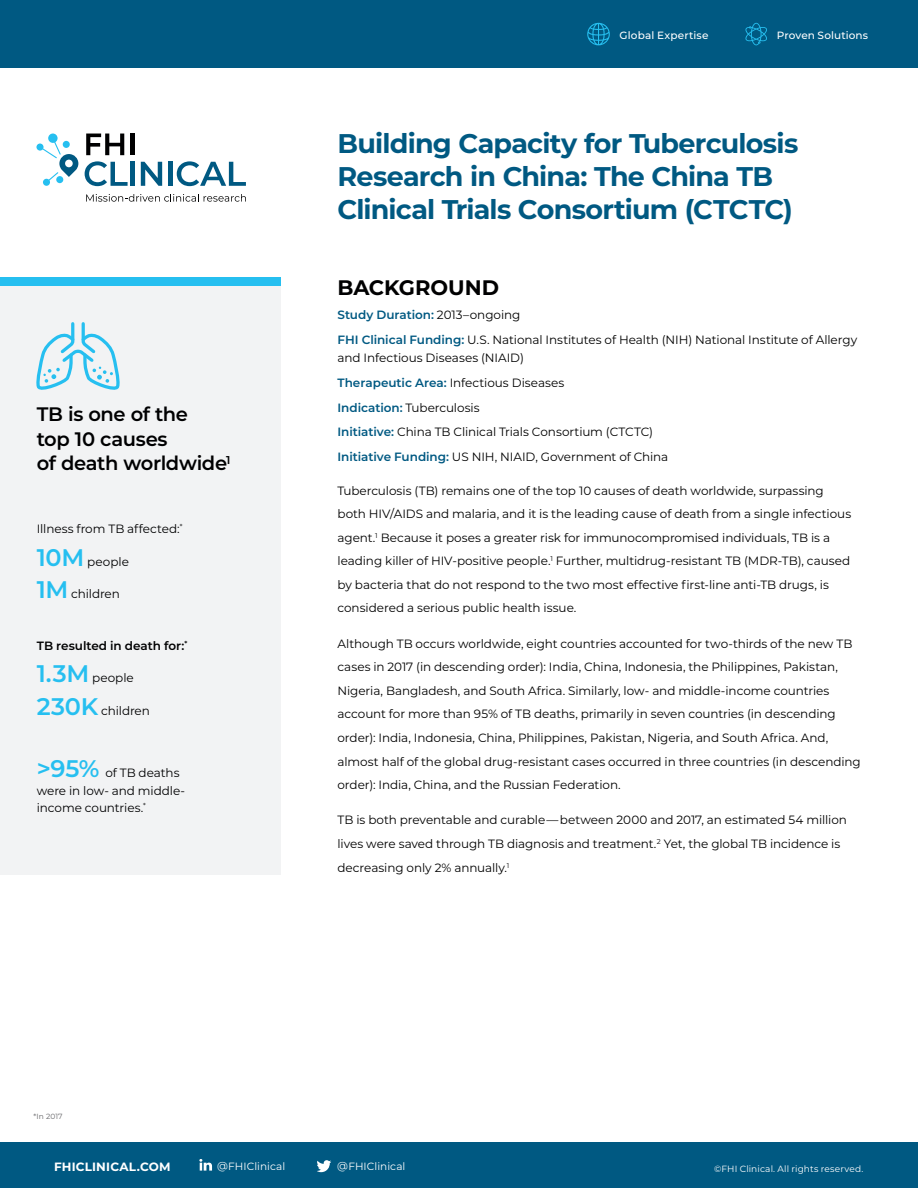
<style>
.page{position:relative;width:918px;height:1188px;background:#fff}
.page>*{position:absolute;margin:0;border:0;box-sizing:border-box;transform-origin:0 0}
.t1{font:700 27px/33px "Montserrat";letter-spacing:-.03em;color:#005982}
.Section_Title{font:700 21px "Montserrat";letter-spacing:-.005em;color:#000001}
.Synopsis{font:600 19.5px "Montserrat";letter-spacing:-.015em;color:#000001}
.Body_Paragraph{font:12px/23.5px "Montserrat";letter-spacing:-.005em;color:#000001}
.body_list{font:12px/18px "Montserrat";letter-spacing:-.005em;color:#000001}
.Sidebar_icon_text{font:12px/16.5px "Montserrat";letter-spacing:-.005em;color:#000001}
.body_list-2{font:600 12px "Montserrat";color:#005982}
.Sidebar_icon_text-2{font:600 12px "Montserrat";color:#000001}
.Website{font:700 12px "Montserrat";letter-spacing:.015em;color:#fff}
.Pillar_Categories{font:500 10.5px "Montserrat";letter-spacing:.01em;color:#fff}
.Social_Media{font:10.5px "Montserrat";letter-spacing:.005em;color:#fff}
.Copyright{font:9px "Montserrat";letter-spacing:.01em;color:#fff}
.references{font:7.5px "Montserrat";letter-spacing:.01em;color:#636366}
.s1{font-weight:600;font-size:24px;color:#26bff0}
.s2{font-weight:400;color:#000001}
.s3{font-weight:600;color:#005982}
</style>
<div class="page">
<div style="left:0;top:1142px;width:918px;height:46px;background:#005982"></div>
<svg style="left:317px;top:1160px;width:14px;height:12px"></svg>
<svg style="left:199px;top:1159px;width:13px;height:12px"></svg>
<div style="left:0;top:278px;width:281px;height:597px;background:#f2f3f4"></div>
<div style="left:0;top:277px;width:281px;height:9px;background:#26bff0"></div>
<div style="left:0;top:0;width:918px;height:68px;background:#005982"></div>
<svg style="left:745px;top:23px;width:22px;height:22px"></svg>
<svg style="left:85px;top:161px;width:43px;height:25px"></svg>
<hr style="left:131px;top:162px;width:4px;height:24px;background:#005982">
<svg style="left:141px;top:162px;width:21px;height:24px"></svg>
<hr style="left:168px;top:162px;width:4px;height:24px;background:#005982">
<svg style="left:177px;top:161px;width:69px;height:25px"></svg>
<svg style="left:86px;top:134px;width:38px;height:21px"></svg>
<hr style="left:131px;top:134px;width:4px;height:21px;background:#000001">
<div style="left:36px;top:144px;width:8px;height:7px;background:#26bff0;border-radius:50%"></div>
<div style="left:43px;top:179px;width:7px;height:7px;background:#26bff0;border-radius:50%"></div>
<div style="left:48px;top:134px;width:10px;height:9px;background:#26bff0;border-radius:50%"></div>
<svg style="left:39px;top:138px;width:39px;height:45px"></svg>
<svg style="left:86px;top:194px;width:160px;height:8px"></svg>
<svg style="left:587px;top:23px;width:23px;height:22px"></svg>
<svg style="left:37px;top:322px;width:82px;height:68px"></svg>
<p class="Pillar_Categories" style="left:620px;top:28px;width:90px">Global Expertise</p>
<p class="Pillar_Categories" style="left:777px;top:28px;width:93px">Proven Solutions</p>
<p class="Synopsis" style="left:37px;top:400px;width:153px">TB is one of the</p>
<p class="Synopsis" style="left:37px;top:425px;width:132px">top 10 causes</p>
<p class="Synopsis" style="left:37px;top:449px;width:195px">of death worldwide<sup>1</sup></p>
<p class="Sidebar_icon_text" style="left:37px;top:520px;width:147px">Illness from TB affected:<sup>*</sup></p>
<p class="Sidebar_icon_text" style="left:37px;top:553px;width:94px"><span class="s1">10M</span> people</p>
<p class="Sidebar_icon_text" style="left:37px;top:585px;width:85px"><span class="s1">1M</span> children</p>
<p class="Sidebar_icon_text-2" style="left:37px;top:638px;width:152px">TB resulted in death for:<sup>*</sup></p>
<p class="Sidebar_icon_text" style="left:37px;top:669px;width:99px"><span class="s1">1.3M</span> people</p>
<p class="Sidebar_icon_text" style="left:37px;top:702px;width:115px"><span class="s1">230K</span> children</p>
<p class="Sidebar_icon_text" style="left:37px;top:764px;width:144px"><span class="s1">&gt;95%</span> of TB deaths</p>
<p class="Sidebar_icon_text" style="left:37px;top:782px;width:150px">were in low- and middle&shy;income countries.<sup>*</sup></p>
<p class="references" style="left:33px;top:1111px;width:31px">*In 2017</p>
<p class="t1" style="left:338px;top:125px;width:462px">Building Capacity for Tuberculosis<br>Research in China: The China TB<br>Clinical Trials Consortium (CTCTC)</p>
<p class="Section_Title" style="left:338px;top:272px;width:163px">BACKGROUND</p>
<p class="body_list-2" style="left:338px;top:307px;width:184px">Study Duration: <span class="s2">2013–ongoing</span></p>
<p class="body_list" style="left:338px;top:330px;width:521px"><span class="s3">FHI Clinical Funding:</span> U.S. National Institutes of Health (NIH) National Institute of Allergy and Infectious Diseases (NIAID)</p>
<p class="body_list" style="left:338px;top:373px;width:228px"><span class="s3">Therapeutic Area:</span> Infectious Diseases</p>
<p class="body_list" style="left:338px;top:398px;width:144px"><span class="s3">Indication:</span> Tuberculosis</p>
<p class="body_list" style="left:338px;top:423px;width:317px"><span class="s3">Initiative:</span> China TB Clinical Trials Consortium (CTCTC)</p>
<p class="body_list" style="left:338px;top:448px;width:332px"><span class="s3">Initiative Funding:</span> US NIH, NIAID, Government of China</p>
<p class="Body_Paragraph" style="left:338px;top:478px;width:515px">Tuberculosis (TB) remains one of the top 10 causes of death worldwide, surpassing both HIV/AIDS and malaria, and it is the leading cause of death from a single infectious agent.<sup>1</sup> Because it poses a greater risk for immunocompromised individuals, TB is a leading killer of HIV-positive people.<sup>1</sup> Further, multidrug-resistant TB (MDR-TB), caused by bacteria that do not respond to the two most effective first-line anti-TB drugs, is considered a serious public health issue.</p>
<p class="Body_Paragraph" style="left:338px;top:631px;width:525px">Although TB occurs worldwide, eight countries accounted for two-thirds of the new TB cases in 2017 (in descending order): India, China, Indonesia, the Philippines, Pakistan, Nigeria, Bangladesh, and South Africa. Similarly, low- and middle-income countries account for more than 95% of TB deaths, primarily in seven countries (in descending order): India, Indonesia, China, Philippines, Pakistan, Nigeria, and South Africa. And, almost half of the global drug-resistant cases occurred in three countries (in descending order): India, China, and the Russian Federation.</p>
<p class="Body_Paragraph" style="left:338px;top:808px;width:511px">TB is both preventable and curable — between 2000 and 2017, an estimated 54 million lives were saved through TB diagnosis and treatment.<sup>2</sup> Yet, the global TB incidence is decreasing only 2% annually.<sup>1</sup></p>
<p class="Website" style="left:54px;top:1158px;width:118px">FHICLINICAL.COM</p>
<p class="Social_Media" style="left:217px;top:1159px;width:70px">@FHIClinical</p>
<p class="Social_Media" style="left:337px;top:1159px;width:70px">@FHIClinical</p>
<p class="Copyright" style="left:714px;top:1162px;width:151px">©FHI Clinical. All rights reserved.</p>
</div>
